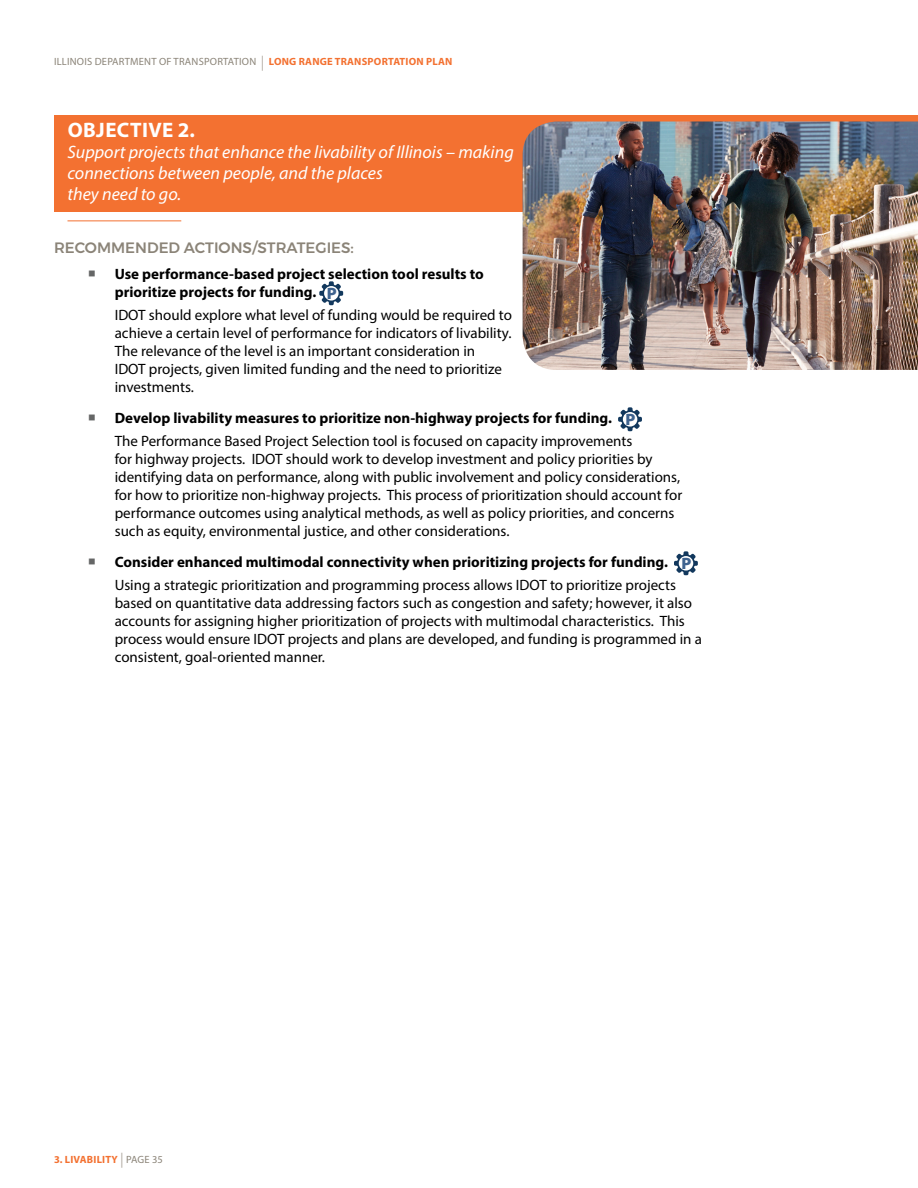
<style>
.page{position:relative;width:918px;height:1188px;background:#fff}
.page>*{position:absolute;margin:0;border:0;box-sizing:border-box;transform-origin:0 0}
.Objectives_2_Box{font:700 21px "Myriad Pro";letter-spacing:.02em;color:#fff}
.Objectives_2_Box-2{font:italic 18px/21px "Myriad Pro";color:#fff}
.Body_Text{font:900 16.5px "Myriad Pro";color:#3f638f}
.Objective_Text{font:15px/18px "Myriad Pro";color:#000}
.t1{font:700 15px/18px "Myriad Pro";color:#000}
.Heading_5{font:500 15px "Montserrat";color:#8b8478}
.t2{font:10.5px "Myriad Pro";letter-spacing:.02em;color:#8b8478}
.t3{font:700 10.5px "Myriad Pro";color:#f37131}
.s1{font-size:15px;color:#b7b1a9}
.s2{font-weight:700;color:#f37131}
</style>
<div class="page">
<div style="left:54px;top:115px;width:864px;height:97px;background:#f37131"></div>
<hr style="left:68px;top:220px;width:113px;height:1px;background:#f37131">
<svg style="left:319px;top:281px;width:24px;height:24px"></svg>
<div style="left:324px;top:286px;width:15px;height:15px;background:#fff;border-radius:50%"></div>
<svg style="left:618px;top:407px;width:24px;height:24px"></svg>
<div style="left:623px;top:412px;width:14px;height:15px;background:#fff;border-radius:50%"></div>
<svg style="left:674px;top:551px;width:24px;height:24px"></svg>
<div style="left:679px;top:556px;width:14px;height:15px;background:#fff;border-radius:50%"></div>
<img style="left:523px;top:122px;width:395px;height:248px">
<p class="t2" style="left:54px;top:55px;width:400px">ILLINOIS DEPARTMENT OF TRANSPORTATION <span class="s1">|</span> <span class="s2">LONG RANGE TRANSPORTATION PLAN</span></p>
<p class="Objectives_2_Box" style="left:68px;top:116px;width:129px">OBJECTIVE 2.</p>
<p class="Objectives_2_Box-2" style="left:68px;top:141px;width:448px">Support projects that enhance the livability of Illinois – making connections between people, and the places<br>they need to go.</p>
<p class="Heading_5" style="left:54px;top:236px;width:302px">RECOMMENDED ACTIONS/STRATEGIES:</p>
<p class="t1" style="left:115px;top:265px;width:371px">Use performance-based project selection tool results to prioritize projects for funding.</p>
<p class="Body_Text" style="left:327px;top:283px;width:11px">P</p>
<p class="Objective_Text" style="left:115px;top:306px;width:399px">IDOT should explore what level of funding would be required to achieve a certain level of performance for indicators of livability.<br>The relevance of the level is an important consideration in<br>IDOT projects, given limited funding and the need to prioritize investments.</p>
<p class="t1" style="left:115px;top:409px;width:499px">Develop livability measures to prioritize non-highway projects for funding.</p>
<p class="Body_Text" style="left:625px;top:409px;width:11px">P</p>
<p class="Objective_Text" style="left:115px;top:432px;width:569px">The Performance Based Project Selection tool is focused on capacity improvements<br>for highway projects. IDOT should work to develop investment and policy priorities by identifying data on performance, along with public involvement and policy considerations, for how to prioritize non-highway projects. This process of prioritization should account for performance outcomes using analytical methods, as well as policy priorities, and concerns such as equity, environmental justice, and other considerations.</p>
<p class="t1" style="left:115px;top:553px;width:555px">Consider enhanced multimodal connectivity when prioritizing projects for funding.</p>
<p class="Body_Text" style="left:681px;top:553px;width:11px">P</p>
<p class="Objective_Text" style="left:115px;top:576px;width:589px">Using a strategic prioritization and programming process allows IDOT to prioritize projects based on quantitative data addressing factors such as congestion and safety; however, it also accounts for assigning higher prioritization of projects with multimodal characteristics. This process would ensure IDOT projects and plans are developed, and funding is programmed in a consistent, goal-oriented manner.</p>
<p class="t3" style="left:54px;top:1152px;width:23px">3. Livabilit</p>
<p class="t2" style="left:112px;top:1153px;width:53px"><span class="s2">y</span> <span class="s1">|</span> PAGE 35</p>
</div>
